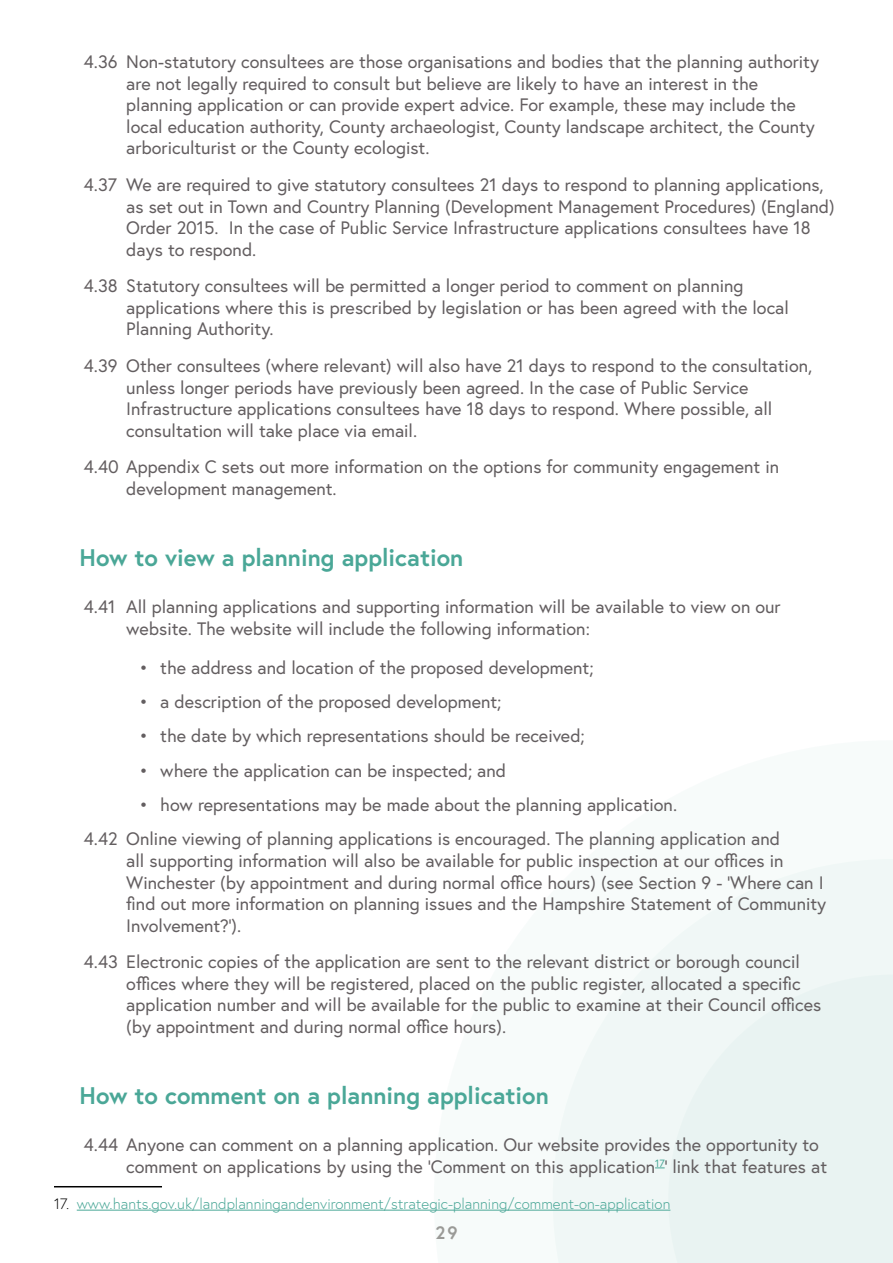
<style>
.page{position:relative;width:893px;height:1263px;background:#fff}
.page>*{position:absolute;margin:0;border:0;box-sizing:border-box;transform-origin:0 0}
.t1{font:700 24px "Europa";color:#4aa797}
.t2{font:18px/21.6px "Europa";color:#635e60}
.t3{font:700 18px "Europa";color:#9e9a97}
.t4{font:300 15px "Europa";color:#4aa797}
.s1{color:#000}
</style>
<div class="page">
<div style="left:553px;top:859px;width:340px;height:404px;background:#f0f7f6"></div>
<div style="left:668px;top:974px;width:225px;height:289px;background:#e9f3f2"></div>
<hr style="left:54px;top:1186px;width:108px;height:1px;background:#000">
<hr style="left:77px;top:1210px;width:593px;height:1px;background:#4aa797">
<p class="t2" style="left:126px;top:51px;width:694px;text-indent:-43px">4.36 Non-statutory consultees are those organisations and bodies that the planning authority are not legally required to consult but believe are likely to have an interest in the planning application or can provide expert advice. For example, these may include the local education authority, County archaeologist, County landscape architect, the County arboriculturist or the County ecologist.</p>
<p class="t2" style="left:126px;top:174px;width:710px;text-indent:-43px">4.37 We are required to give statutory consultees 21 days to respond to planning applications, as set out in Town and Country Planning (Development Management Procedures) (England)<br>Order 2015. In the case of Public Service Infrastructure applications consultees have 18 days to respond.</p>
<p class="t2" style="left:126px;top:275px;width:664px;text-indent:-43px">4.38 Statutory consultees will be permitted a longer period to comment on planning applications where this is prescribed by legislation or has been agreed with the local<br>Planning Authority.</p>
<p class="t2" style="left:126px;top:355px;width:687px;text-indent:-43px">4.39 Other consultees (where relevant) will also have 21 days to respond to the consultation, unless longer periods have previously been agreed. In the case of Public Service Infrastructure applications consultees have 18 days to respond. Where possible, all consultation will take place via email.</p>
<p class="t2" style="left:126px;top:456px;width:654px;text-indent:-43px">4.40 Appendix C sets out more information on the options for community engagement in development management.</p>
<h1 class="t1" style="left:80px;top:541px;width:385px">How to view a planning application</h1>
<p class="t2" style="left:126px;top:596px;width:656px;text-indent:-43px">4.41 All planning applications and supporting information will be available to view on our website. The website will include the following information:</p>
<p class="t2" style="left:139px;top:656px;width:456px">• the address and location of the proposed development;</p>
<p class="t2" style="left:139px;top:690px;width:364px">• a description of the proposed development;</p>
<p class="t2" style="left:139px;top:725px;width:447px">• the date by which representations should be received;</p>
<p class="t2" style="left:139px;top:759px;width:369px">• where the application can be inspected; and</p>
<p class="t2" style="left:84px;top:787px;width:698px;line-height:34.3px;text-indent:55px">• how representations may be made about the planning application.<br>4.42 Online viewing of planning applications is encouraged. The planning application and</p>
<p class="t2" style="left:126px;top:849px;width:701px">all supporting information will also be available for public inspection at our offices in Winchester (by appointment and during normal office hours) (see Section 9 - ‘Where can I find out more information on planning issues and the Hampshire Statement of Community Involvement?’).</p>
<p class="t2" style="left:126px;top:951px;width:697px;text-indent:-43px">4.43 Electronic copies of the application are sent to the relevant district or borough council offices where they will be registered, placed on the public register, allocated a specific application number and will be available for the public to examine at their Council offices (by appointment and during normal office hours).</p>
<h1 class="t1" style="left:80px;top:1079px;width:471px">How to comment on a planning application</h1>
<p class="t2" style="left:126px;top:1134px;width:702px;text-indent:-43px">4.44 Anyone can comment on a planning application. Our website provides the opportunity to comment on applications by using the ‘Comment on this application<sup>17</sup>’ link that features at</p>
<p class="t4" style="left:54px;top:1194px;width:618px"><span class="s1">17.</span> www.hants.gov.uk/landplanningandenvironment/strategic-planning/comment-on-application</p>
<p class="t3" style="left:435px;top:1220px;width:24px">29</p>
</div>
